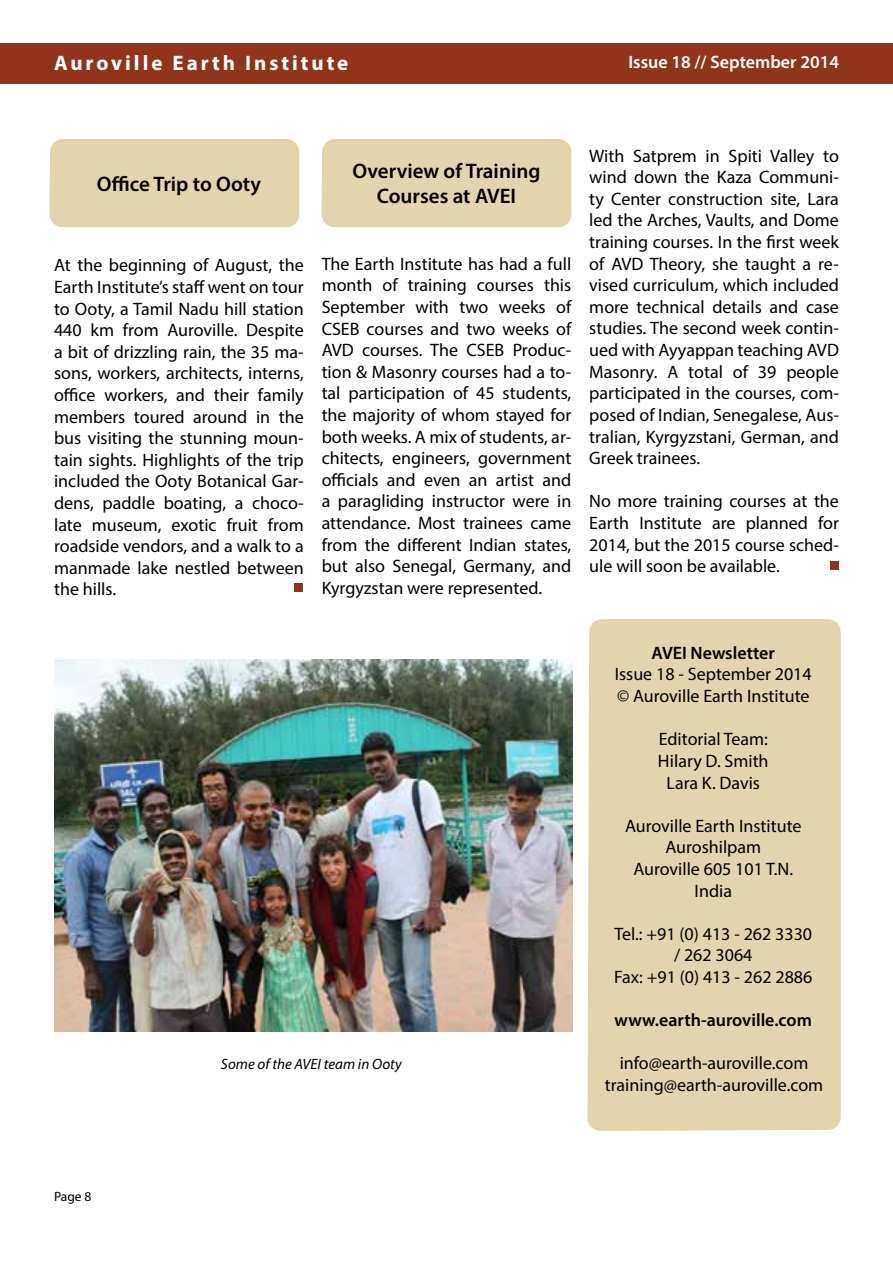
<style>
.page{position:relative;width:893px;height:1263px;background:#fff}
.page>*{position:absolute;margin:0;border:0;box-sizing:border-box;transform-origin:0 0}
.t1{font:600 21px/25.2px "Myriad Pro";color:#000;text-align:center}
.t2{font:700 21px "Myriad Pro";letter-spacing:.14em;color:#fff}
.t3{font:18px/21.6px "Myriad Pro";color:#000;text-align:center}
.t4{font:600 18px "Myriad Pro";color:#000}
.t5{font:600 18px "Myriad Pro";color:#fff}
.t6{font:italic 15px "Myriad Pro";color:#000}
.t7{font:13.5px "Myriad Pro";color:#000}
</style>
<div class="page">
<div style="left:0;top:43px;width:893px;height:41px;background:#90341b"></div>
<div style="left:587px;top:619px;width:254px;height:512px;background:#e2d5ab"></div>
<img style="left:54px;top:659px;width:518px;height:372px">
<div style="left:334px;top:152px;width:225px;height:63px;background:#e2d5ab"></div>
<div style="left:322px;top:139px;width:249px;height:88px;border:26px solid #e2d5ab"></div>
<div style="left:830px;top:561px;width:9px;height:9px;background:#90341b"></div>
<div style="left:62px;top:152px;width:224px;height:63px;background:#e2d5ab"></div>
<div style="left:50px;top:139px;width:249px;height:88px;border:26px solid #e2d5ab"></div>
<div style="left:294px;top:583px;width:8px;height:8px;background:#90341b"></div>
<p class="t2" style="left:54px;top:49px;width:296px">Auroville Earth Institute</p>
<p class="t5" style="left:628px;top:50px;width:212px">Issue 18 // September 2014</p>
<p class="t1" style="left:97px;top:171px;width:166px">Office Trip to Ooty</p>
<p class="t3" style="left:54px;top:254px;width:251px;text-align:justify">At the beginning of August, the Earth Institute’s staff went on tour to Ooty, a Tamil Nadu hill station 440 km from Auroville. Despite a bit of drizzling rain, the 35 ma&shy;sons, workers, architects, interns, office workers, and their family members toured around in the bus visiting the stunning moun&shy;tain sights. Highlights of the trip included the Ooty Botanical Gar&shy;dens, paddle boating, a choco&shy;late museum, exotic fruit from roadside vendors, and a walk to a manmade lake nestled between the hills.</p>
<p class="t1" style="left:353px;top:158px;width:189px">Overview of Training<br>Courses at AVEI</p>
<p class="t3" style="left:322px;top:253px;width:251px;text-align:justify">The Earth Institute has had a full month of training courses this September with two weeks of CSEB courses and two weeks of AVD courses. The CSEB Produc&shy;tion &amp; Masonry courses had a to&shy;tal participation of 45 students, the majority of whom stayed for both weeks. A mix of students, ar&shy;chitects, engineers, government officials and even an artist and a paragliding instructor were in attendance. Most trainees came from the different Indian states, but also Senegal, Germany, and Kyrgyzstan were represented.</p>
<p class="t3" style="left:589px;top:145px;width:251px;text-align:justify">With Satprem in Spiti Valley to wind down the Kaza Communi&shy;ty Center construction site, Lara led the Arches, Vaults, and Dome training courses. In the first week of AVD Theory, she taught a re&shy;vised curriculum, which included more technical details and case studies. The second week contin&shy;ued with Ayyappan teaching AVD Masonry. A total of 39 people participated in the courses, com&shy;posed of Indian, Senegalese, Aus&shy;tralian, Kyrgyzstani, German, and Greek trainees.</p>
<p class="t3" style="left:589px;top:490px;width:251px;text-align:justify">No more training courses at the Earth Institute are planned for 2014, but the 2015 course sched&shy;ule will soon be available.</p>
<p class="t6" style="left:221px;top:1055px;width:182px">Some of the AVEI team in Ooty</p>
<p class="t4" style="left:652px;top:641px;width:125px">AVEI Newsletter</p>
<p class="t3" style="left:615px;top:663px;width:198px;text-align:left">Issue 18 - September 2014 © Auroville Earth Institute</p>
<p class="t3" style="left:658px;top:728px;width:112px">Editorial Team:<br>Hilary D. Smith<br>Lara K. Davis</p>
<p class="t3" style="left:625px;top:814px;width:178px">Auroville Earth Institute<br>Auroshilpam<br>Auroville 605 101 T.N.<br>India</p>
<p class="t3" style="left:614px;top:922px;width:200px">Tel.: +91 (0) 413 - 262 3330 / 262 3064<br>Fax: +91 (0) 413 - 262 2886</p>
<p class="t4" style="left:615px;top:1009px;width:199px">www.earth-auroville.com</p>
<p class="t3" style="left:605px;top:1052px;width:220px">info@earth-auroville.com training@earth-auroville.com</p>
<p class="t7" style="left:54px;top:1188px;width:39px">Page 8</p>
</div>
